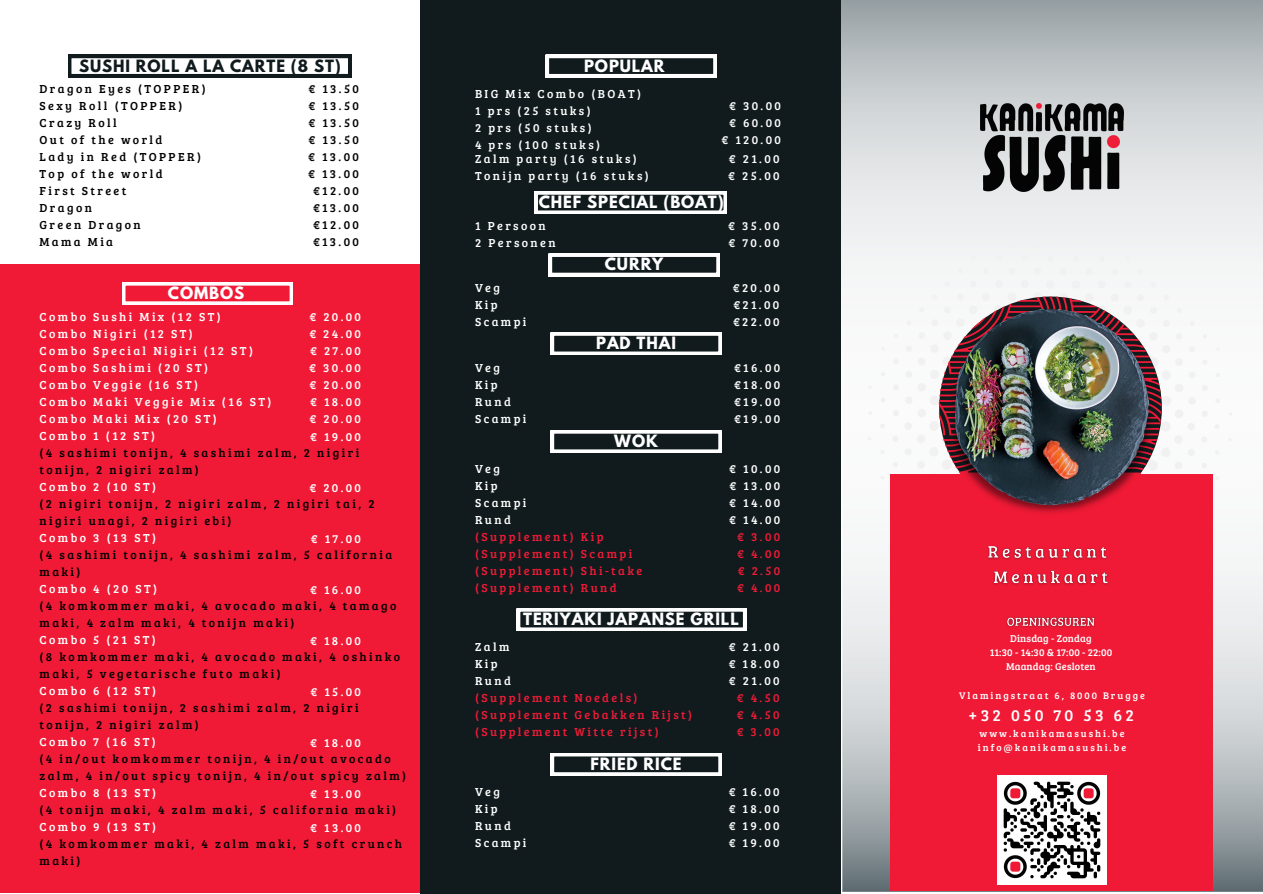
<style>
.page{position:relative;width:1263px;height:894px;background:#fff}
.page>*{position:absolute;margin:0;border:0;box-sizing:border-box;transform-origin:0 0}
.t1{font:16.5px "Bree Serif";letter-spacing:.2em;color:#fff}
.t2{font:700 15px "League Spartan";letter-spacing:.06em;color:#fff}
.t3{font:700 15px "League Spartan";letter-spacing:.06em;color:#111b1e}
.t4{font:12px/17px "Bree Serif";letter-spacing:.2em;color:#000}
.t5{font:12px/17px "Bree Serif";letter-spacing:.2em;color:#fff}
.t6{font:12px/17px "Bree Serif";letter-spacing:.2em;color:#f01a36}
.t7{font:10.2px/14.2px "Bree Serif";letter-spacing:.015em;color:#fff;text-align:center}
.t8{font:9.9px/14.2px "Bree Serif";letter-spacing:.2em;color:#fff}
</style>
<div class="page">
<div style="left:0;top:265px;width:421px;height:627px;background:#f01a36"></div>
<div style="left:421px;top:0;width:420px;height:893px;background:#111b1e"></div>
<svg style="left:535px;top:191px;width:192px;height:23px"></svg>
<svg style="left:551px;top:332px;width:171px;height:23px"></svg>
<svg style="left:68px;top:55px;width:283px;height:22px"></svg>
<svg style="left:546px;top:55px;width:171px;height:22px"></svg>
<svg style="left:549px;top:253px;width:171px;height:23px"></svg>
<svg style="left:551px;top:430px;width:171px;height:22px"></svg>
<svg style="left:517px;top:608px;width:229px;height:22px"></svg>
<svg style="left:551px;top:753px;width:171px;height:22px"></svg>
<svg style="left:842px;top:633px;width:421px;height:258px"></svg>
<svg style="left:841px;top:0;width:422px;height:633px"></svg>
<div style="left:868px;top:243px;width:364px;height:353px;background:#f6f7f7"></div>
<svg style="left:1042px;top:296px;width:26px;height:1px"></svg>
<svg style="left:939px;top:297px;width:222px;height:176px"></svg>
<svg style="left:939px;top:412px;width:9px;height:56px"></svg>
<svg style="left:939px;top:355px;width:9px;height:41px"></svg>
<div style="left:890px;top:473px;width:322px;height:417px;background:#f01a36"></div>
<img style="left:981px;top:104px;width:142px;height:87px">
<img style="left:948px;top:304px;width:207px;height:209px">
<svg style="left:122px;top:282px;width:171px;height:22px"></svg>
<img style="left:997px;top:775px;width:110px;height:109px">
<img style="left:987px;top:545px;width:121px;height:40px">
<img style="left:1006px;top:617px;width:89px;height:10px">
<p class="t3" style="left:79px;top:58px;width:263px">SUSHI ROLL A LA CARTE (8 ST)</p>
<p class="t2" style="left:584px;top:58px;width:82px">POPULAR</p>
<p class="t4" style="left:40px;top:80px;width:168px">Dragon Eyes (TOPPER)<br>Sexy Roll (TOPPER)<br>Crazy Roll<br>Out of the world<br>Lady in Red (TOPPER)<br>Top of the world<br>First Street<br>Dragon<br>Green Dragon<br>Mama Mia</p>
<p class="t4" style="left:308px;top:80px;width:52px;text-align:center">€ 13.50 € 13.50 € 13.50 € 13.50 € 13.00 € 13.00 €12.00 €13.00 €12.00 €13.00</p>
<p class="t5" style="left:475px;top:84px;width:167px">BIG Mix Combo (BOAT)<br>1 prs (25 stuks)<br>2 prs (50 stuks)<br>4 prs (100 stuks)</p>
<p class="t5" style="left:721px;top:97px;width:61px;text-align:right">€ 30.00 € 60.00 € 120.00</p>
<p class="t5" style="left:475px;top:149px;width:175px">Zalm party (16 stuks)<br>Tonijn party (16 stuks)</p>
<p class="t5" style="left:728px;top:149px;width:53px">€ 21.00 € 25.00</p>
<p class="t2" style="left:539px;top:194px;width:187px">CHEF SPECIAL (BOAT)</p>
<p class="t5" style="left:475px;top:216px;width:82px">1 Persoon<br>2 Personen</p>
<p class="t5" style="left:728px;top:216px;width:53px">€ 35.00 € 70.00</p>
<p class="t5" style="left:475px;top:279px;width:53px">Veg<br>Kip<br>Scampi</p>
<p class="t5" style="left:733px;top:279px;width:48px;text-align:justify">€20.00 €21.00 €22.00</p>
<p class="t2" style="left:596px;top:336px;width:81px">PAD THAI</p>
<p class="t5" style="left:475px;top:358px;width:53px">Veg<br>Kip<br>Rund<br>Scampi</p>
<p class="t5" style="left:734px;top:358px;width:48px;text-align:justify">€16.00 €18.00 €19.00 €19.00</p>
<p class="t2" style="left:605px;top:257px;width:60px">CURRY</p>
<p class="t2" style="left:168px;top:285px;width:78px">COMBOS</p>
<p class="t5" style="left:40px;top:307px;width:233px">Combo Sushi Mix (12 ST)<br>Combo Nigiri (12 ST)<br>Combo Special Nigiri (12 ST)<br>Combo Sashimi (20 ST)<br>Combo Veggie (16 ST)<br>Combo Maki Veggie Mix (16 ST)<br>Combo Maki Mix (20 ST)<br>Combo 1 (12 ST)</p>
<p class="t4" style="left:40px;top:443px;width:321px">(4 sashimi tonijn, 4 sashimi zalm, 2 nigiri tonijn, 2 nigiri zalm)</p>
<p class="t5" style="left:40px;top:477px;width:118px">Combo 2 (10 ST)</p>
<p class="t4" style="left:40px;top:494px;width:337px">(2 nigiri tonijn, 2 nigiri zalm, 2 nigiri tai, 2 nigiri unagi, 2 nigiri ebi)</p>
<p class="t5" style="left:40px;top:528px;width:118px">Combo 3 (13 ST)</p>
<p class="t4" style="left:40px;top:545px;width:354px">(4 sashimi tonijn, 4 sashimi zalm, 5 california maki)</p>
<p class="t5" style="left:40px;top:579px;width:119px">Combo 4 (20 ST)</p>
<p class="t4" style="left:40px;top:596px;width:358px">(4 komkommer maki, 4 avocado maki, 4 tamago maki, 4 zalm maki, 4 tonijn maki)</p>
<p class="t5" style="left:40px;top:630px;width:118px">Combo 5 (21 ST)</p>
<p class="t4" style="left:40px;top:647px;width:362px">(8 komkommer maki, 4 avocado maki, 4 oshinko maki, 5 vegetarische futo maki)</p>
<p class="t5" style="left:40px;top:681px;width:118px">Combo 6 (12 ST)</p>
<p class="t4" style="left:40px;top:698px;width:321px">(2 sashimi tonijn, 2 sashimi zalm, 2 nigiri tonijn, 2 nigiri zalm)</p>
<p class="t5" style="left:40px;top:732px;width:118px">Combo 7 (16 ST)</p>
<p class="t4" style="left:40px;top:749px;width:368px">(4 in/out komkommer tonijn, 4 in/out avocado zalm, 4 in/out spicy tonijn, 4 in/out spicy zalm)</p>
<p class="t5" style="left:40px;top:783px;width:118px">Combo 8 (13 ST)</p>
<p class="t4" style="left:40px;top:800px;width:358px">(4 tonijn maki, 4 zalm maki, 5 california maki)</p>
<p class="t5" style="left:40px;top:817px;width:118px">Combo 9 (13 ST)</p>
<p class="t4" style="left:40px;top:834px;width:364px">(4 komkommer maki, 4 zalm maki, 5 soft crunch maki)</p>
<p class="t5" style="left:309px;top:307px;width:53px;text-align:justify">€ 20.00 € 24.00 € 27.00 € 30.00 € 20.00 € 18.00 € 20.00</p>
<p class="t5" style="left:310px;top:427px;width:52px">€ 19.00</p>
<p class="t2" style="left:614px;top:433px;width:45px">WOK</p>
<p class="t5" style="left:475px;top:459px;width:53px">Veg<br>Kip<br>Scampi<br>Rund</p>
<p class="t6" style="left:475px;top:527px;width:169px">(Supplement) Kip (Supplement) Scampi (Supplement) Shi-take (Supplement) Rund</p>
<p class="t5" style="left:729px;top:459px;width:52px;text-align:justify">€ 10.00 € 13.00 € 14.00 € 14.00</p>
<p class="t6" style="left:737px;top:527px;width:45px;text-align:justify">€ 3.00 € 4.00 € 2.50 € 4.00</p>
<p class="t5" style="left:309px;top:478px;width:53px">€ 20.00</p>
<p class="t5" style="left:311px;top:529px;width:52px">€ 17.00</p>
<p class="t5" style="left:310px;top:580px;width:52px">€ 16.00</p>
<p class="t2" style="left:523px;top:611px;width:217px">TERIYAKI JAPANSE GRILL</p>
<p class="t5" style="left:310px;top:631px;width:52px">€ 18.00</p>
<p class="t5" style="left:475px;top:638px;width:37px">Zalm<br>Kip<br>Rund</p>
<p class="t6" style="left:475px;top:689px;width:219px">(Supplement Noedels) (Supplement Gebakken Rijst) (Supplement Witte rijst)</p>
<p class="t5" style="left:729px;top:638px;width:52px;text-align:justify">€ 21.00 € 18.00 € 21.00</p>
<p class="t6" style="left:737px;top:689px;width:44px;text-align:justify">€ 4.50 € 4.50 € 3.00</p>
<p class="t5" style="left:310px;top:682px;width:52px">€ 15.00</p>
<p class="t5" style="left:310px;top:733px;width:52px">€ 18.00</p>
<p class="t2" style="left:590px;top:756px;width:93px">FRIED RICE</p>
<p class="t5" style="left:475px;top:782px;width:53px">Veg<br>Kip<br>Rund<br>Scampi</p>
<p class="t5" style="left:729px;top:782px;width:52px;text-align:justify">€ 16.00 € 18.00 € 19.00 € 19.00</p>
<p class="t5" style="left:310px;top:784px;width:52px">€ 13.00</p>
<p class="t5" style="left:310px;top:818px;width:52px">€ 13.00</p>
<p class="t7" style="left:990px;top:630px;width:124px">Dinsdag - Zondag<br>11:30 - 14:30 &amp; 17:00 - 22:00<br>Maandag: Gesloten</p>
<p class="t8" style="left:959px;top:688px;width:187px">Vlamingstraat 6, 8000 Brugge</p>
<h1 class="t1" style="left:969px;top:703px;width:167px">+32 050 70 53 62</h1>
<p class="t8" style="left:978px;top:725px;width:150px">www.kanikamasushi.be info@kanikamasushi.be</p>
</div>
